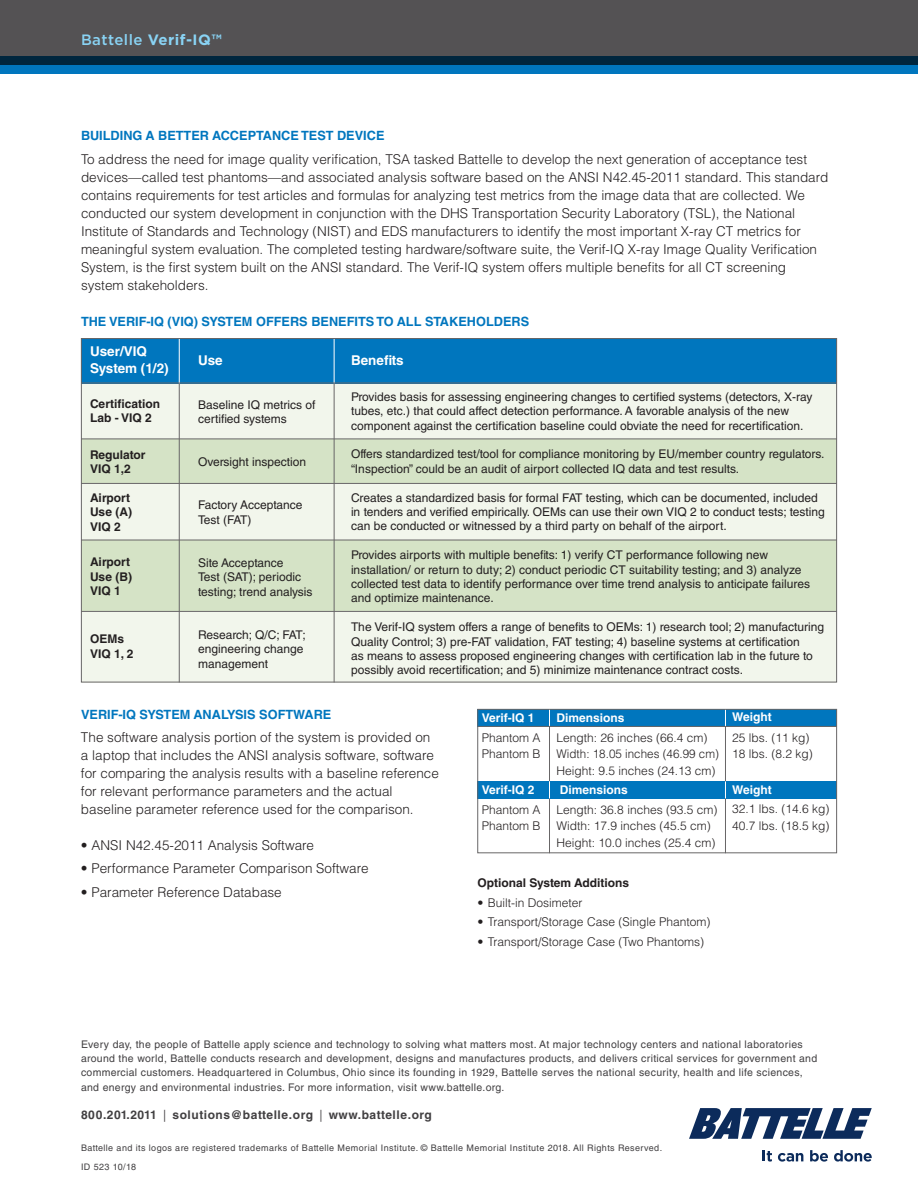
<style>
.page{position:relative;width:918px;height:1188px;background:#fff}
.page>*{position:absolute;margin:0;border:0;box-sizing:border-box;transform-origin:0 0}
.t1{font:700 15px "Gotham";letter-spacing:.03em;color:#89d3f4}
.t2{font:300 13.5px/18px "Helvetica LT Std";color:#231f20}
.t3{font:700 13.5px/16.2px "Helvetica LT Std";color:#fff}
.t4{font:700 12.75px "Helvetica LT Std";color:#0076be}
.t5{font:12px/14.4px "Helvetica LT Std";color:#231f20}
.t6{font:300 12px/16.5px "Helvetica LT Std";color:#231f20}
.t7{font:700 12px/14.4px "Helvetica LT Std";color:#231f20}
.t8{font:700 12px "Helvetica LT Std";letter-spacing:.045em;color:#413f41}
.t9{font:700 12px "Helvetica LT Std";color:#fff}
.t10{font:10.5px/14.2px "Helvetica LT Std";letter-spacing:.03em;color:#413f41}
.t11{font:9px/18.8px "Helvetica LT Std";letter-spacing:.045em;color:#413f41}
.s1{font-weight:500}
</style>
<div class="page">
<div style="left:81px;top:612px;width:756px;height:70px;background:#f2f6ec"></div>
<div style="left:81px;top:484px;width:756px;height:56px;background:#f2f6ec"></div>
<div style="left:81px;top:383px;width:756px;height:56px;background:#f2f6ec"></div>
<div style="left:81px;top:540px;width:756px;height:71px;background:#d5e3c6"></div>
<div style="left:81px;top:439px;width:756px;height:44px;background:#d5e3c6"></div>
<div style="left:81px;top:338px;width:756px;height:45px;background:#0076be"></div>
<div style="left:0;top:0;width:918px;height:65px;background:#545254"></div>
<svg style="left:0;top:56px;width:918px;height:18px;background:#004d7d"></svg>
<div style="left:477px;top:709px;width:360px;height:17px;background:#0076be"></div>
<div style="left:477px;top:781px;width:360px;height:17px;background:#0076be"></div>
<hr style="left:549px;top:726px;width:1px;height:55px;background:#686667">
<svg style="left:689px;top:1108px;width:183px;height:31px"></svg>
<svg style="left:763px;top:1151px;width:9px;height:11px"></svg>
<svg style="left:778px;top:1153px;width:25px;height:9px"></svg>
<svg style="left:810px;top:1150px;width:18px;height:12px"></svg>
<svg style="left:834px;top:1150px;width:38px;height:12px"></svg>
<hr style="left:81px;top:439px;width:756px;height:1px;background:#686667">
<hr style="left:81px;top:483px;width:756px;height:1px;background:#686667">
<hr style="left:81px;top:540px;width:756px;height:1px;background:#686667">
<hr style="left:81px;top:611px;width:756px;height:1px;background:#686667">
<hr style="left:334px;top:383px;width:1px;height:299px;background:#686667">
<hr style="left:179px;top:383px;width:1px;height:299px;background:#686667">
<hr style="left:334px;top:338px;width:1px;height:45px;background:#fff">
<hr style="left:179px;top:338px;width:1px;height:45px;background:#fff">
<hr style="left:81px;top:383px;width:756px;height:1px;background:#686667">
<hr style="left:725px;top:798px;width:1px;height:55px;background:#686667">
<hr style="left:549px;top:798px;width:1px;height:55px;background:#686667">
<svg style="left:549px;top:781px;width:1px;height:17px"></svg>
<svg style="left:549px;top:711px;width:1px;height:15px"></svg>
<svg style="left:725px;top:781px;width:1px;height:17px"></svg>
<svg style="left:725px;top:711px;width:1px;height:15px"></svg>
<hr style="left:478px;top:726px;width:359px;height:1px;background:#686667">
<hr style="left:725px;top:726px;width:1px;height:55px;background:#686667">
<div style="left:477px;top:709px;width:360px;height:144px;border:1px solid #686667"></div>
<p class="t1" style="left:81px;top:30px;width:142px"><span class="s1">Battelle</span> Verif-IQ™</p>
<p class="t4" style="left:81px;top:128px;width:305px">BUILDING A BETTER ACCEPTANCE TEST DEVICE</p>
<p class="t2" style="left:81px;top:150px;width:749px">To address the need for image quality verification, TSA tasked Battelle to develop the next generation of acceptance test devices—called test phantoms—and associated analysis software based on the ANSI N42.45-2011 standard. This standard contains requirements for test articles and formulas for analyzing test metrics from the image data that are collected. We conducted our system development in conjunction with the DHS Transportation Security Laboratory (TSL), the National Institute of Standards and Technology (NIST) and EDS manufacturers to identify the most important X-ray CT metrics for meaningful system evaluation. The completed testing hardware/software suite, the Verif-IQ X-ray Image Quality Verification System, is the first system built on the ANSI standard. The Verif-IQ system offers multiple benefits for all CT screening system stakeholders.</p>
<p class="t4" style="left:81px;top:313px;width:450px">THE VERIF-IQ (VIQ) SYSTEM OFFERS BENEFITS TO ALL STAKEHOLDERS</p>
<p class="t3" style="left:90px;top:343px;width:80px">User/VIQ<br>System (1/2)</p>
<p class="t7" style="left:90px;top:396px;width:72px">Certification<br>Lab - VIQ 2</p>
<p class="t7" style="left:90px;top:447px;width:57px">Regulator<br>VIQ 1,2</p>
<p class="t7" style="left:90px;top:490px;width:43px">Airport<br>Use (A)<br>VIQ 2</p>
<p class="t7" style="left:90px;top:555px;width:43px">Airport<br>Use (B)<br>VIQ 1</p>
<p class="t7" style="left:90px;top:632px;width:45px">OEMs<br>VIQ 1, 2</p>
<p class="t3" style="left:198px;top:352px;width:26px">Use</p>
<p class="t5" style="left:198px;top:397px;width:119px">Baseline IQ metrics of certified systems</p>
<p class="t5" style="left:198px;top:455px;width:110px">Oversight inspection</p>
<p class="t5" style="left:198px;top:498px;width:106px">Factory Acceptance<br>Test (FAT)</p>
<p class="t5" style="left:198px;top:556px;width:116px">Site Acceptance<br>Test (SAT); periodic testing; trend analysis</p>
<p class="t5" style="left:198px;top:628px;width:109px">Research; Q/C; FAT; engineering change management</p>
<p class="t3" style="left:351px;top:352px;width:54px">Benefits</p>
<p class="t5" style="left:351px;top:389px;width:463px">Provides basis for assessing engineering changes to certified systems (detectors, X-ray tubes, etc.) that could affect detection performance. A favorable analysis of the new component against the certification baseline could obviate the need for recertification.</p>
<p class="t5" style="left:351px;top:447px;width:475px">Offers standardized test/tool for compliance monitoring by EU/member country regulators. “Inspection” could be an audit of airport collected IQ data and test results.</p>
<p class="t5" style="left:351px;top:490px;width:475px">Creates a standardized basis for formal FAT testing, which can be documented, included in tenders and verified empirically. OEMs can use their own VIQ 2 to conduct tests; testing can be conducted or witnessed by a third party on behalf of the airport.</p>
<p class="t5" style="left:351px;top:548px;width:461px">Provides airports with multiple benefits: 1) verify CT performance following new installation/ or return to duty; 2) conduct periodic CT suitability testing; and 3) analyze collected test data to identify performance over time trend analysis to anticipate failures and optimize maintenance.</p>
<p class="t5" style="left:351px;top:620px;width:475px">The Verif-IQ system offers a range of benefits to OEMs: 1) research tool; 2) manufacturing Quality Control; 3) pre-FAT validation, FAT testing; 4) baseline systems at certification<br>as means to assess proposed engineering changes with certification lab in the future to possibly avoid recertification; and 5) minimize maintenance contract costs.</p>
<p class="t4" style="left:81px;top:706px;width:252px">VERIF-IQ SYSTEM ANALYSIS SOFTWARE</p>
<p class="t2" style="left:81px;top:728px;width:359px">The software analysis portion of the system is provided on a laptop that includes the ANSI analysis software, software for comparing the analysis results with a baseline reference for relevant performance parameters and the actual baseline parameter reference used for the comparison.</p>
<p class="t2" style="left:81px;top:836px;width:235px">• ANSI N42.45-2011 Analysis Software</p>
<p class="t2" style="left:81px;top:860px;width:289px">• Performance Parameter Comparison Software</p>
<p class="t2" style="left:81px;top:883px;width:202px">• Parameter Reference Database</p>
<p class="t9" style="left:482px;top:711px;width:54px">Verif-IQ 1</p>
<p class="t6" style="left:482px;top:729px;width:60px">Phantom A<br>Phantom B</p>
<p class="t9" style="left:482px;top:783px;width:54px">Verif-IQ 2</p>
<p class="t6" style="left:482px;top:801px;width:60px">Phantom A<br>Phantom B</p>
<p class="t9" style="left:557px;top:711px;width:70px">Dimensions</p>
<p class="t6" style="left:557px;top:729px;width:164px">Length: 26 inches (66.4 cm)<br>Width: 18.05 inches (46.99 cm)<br>Height: 9.5 inches (24.13 cm)</p>
<p class="t9" style="left:560px;top:783px;width:70px">Dimensions</p>
<p class="t6" style="left:557px;top:801px;width:162px">Length: 36.8 inches (93.5 cm)<br>Width: 17.9 inches (45.5 cm)<br>Height: 10.0 inches (25.4 cm)</p>
<p class="t7" style="left:477px;top:875px;width:153px">Optional System Additions</p>
<p class="t6" style="left:477px;top:894px;width:107px">• Built-in Dosimeter</p>
<p class="t6" style="left:477px;top:914px;width:235px">• Transport/Storage Case (Single Phantom)</p>
<p class="t6" style="left:477px;top:934px;width:228px">• Transport/Storage Case (Two Phantoms)</p>
<p class="t9" style="left:732px;top:710px;width:41px">Weight</p>
<p class="t6" style="left:732px;top:729px;width:82px">25 lbs. (11 kg)<br>18 lbs. (8.2 kg)</p>
<p class="t9" style="left:732px;top:782px;width:41px">Weight</p>
<p class="t6" style="left:732px;top:801px;width:99px">32.1 lbs. (14.6 kg)<br>40.7 lbs. (18.5 kg)</p>
<p class="t10" style="left:81px;top:1037px;width:738px">Every day, the people of Battelle apply science and technology to solving what matters most. At major technology centers and national laboratories around the world, Battelle conducts research and development, designs and manufactures products, and delivers critical services for government and commercial customers. Headquartered in Columbus, Ohio since its founding in 1929, Battelle serves the national security, health and life sciences, and energy and environmental industries. For more information, visit www.battelle.org.</p>
<p class="t8" style="left:81px;top:1108px;width:77px">800.201.2011</p>
<p class="t8" style="left:173px;top:1108px;width:142px">solutions@battelle.org</p>
<p class="t8" style="left:329px;top:1108px;width:105px">www.battelle.org</p>
<p class="t11" style="left:81px;top:1139px;width:583px">Battelle and its logos are registered trademarks of Battelle Memorial Institute. © Battelle Memorial Institute 2018. All Rights Reserved.<br>ID 523 10/18</p>
</div>
